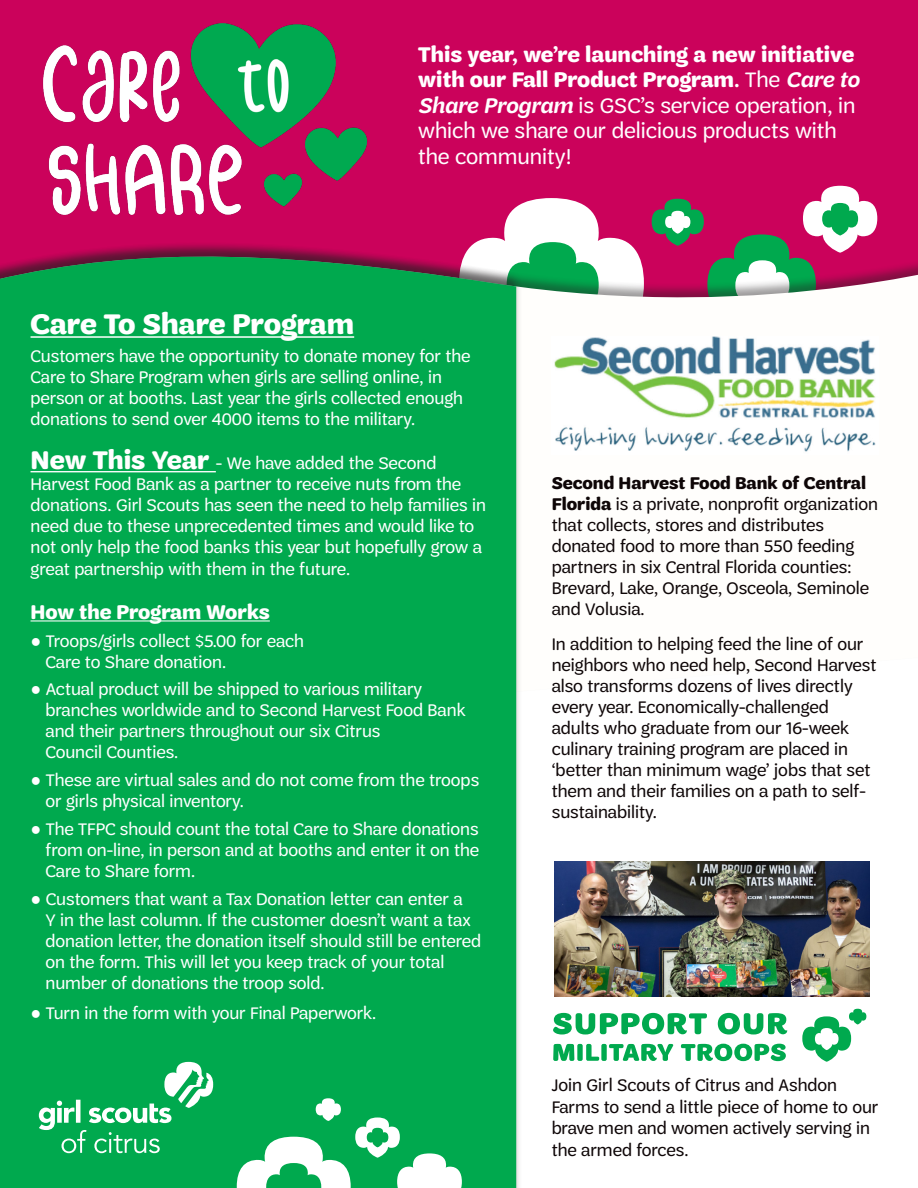
<style>
.page{position:relative;width:918px;height:1188px;background:#fff}
.page>*{position:absolute;margin:0;border:0;box-sizing:border-box;transform-origin:0 0}
.t1{font:700 30px "Trefoil Sans";letter-spacing:-.005em;color:#fff}
.t2{font:22.5px/25.5px "Trefoil Sans";color:#fff}
.t3{font:700 21px "Trefoil Sans";letter-spacing:-.005em;color:#fff}
.t4{font:18px/21.1px "Trefoil Sans";color:#fff}
.t5{font:18px/21px "Trefoil Sans";color:#0e0607}
.s1{font-weight:700}
.s2{font-weight:600}
.s3{font-weight:600;font-style:italic}
.s4{font-weight:700;font-size:27px}
.s5{font-family:"Century Gothic"}
</style>
<div class="page">
<div style="left:0;top:0;width:918px;height:356px;background:#cb025b"></div>
<svg style="left:476px;top:198px;width:151px;height:44px"></svg>
<svg style="left:523px;top:247px;width:395px;height:109px;background:#cad0c9"></svg>
<img style="left:42px;top:23px;width:326px;height:193px">
<div style="left:0;top:247px;width:516px;height:941px;background:#00a94e"></div>
<img style="left:554px;top:861px;width:316px;height:135px">
<svg style="left:39px;top:1062px;width:174px;height:91px;background:#2db86d"></svg>
<img style="left:552px;top:336px;width:327px;height:116px">
<svg style="left:237px;top:1098px;width:225px;height:90px"></svg>
<svg style="left:652px;top:186px;width:225px;height:152px"></svg>
<hr style="left:31px;top:336px;width:323px;height:2px;background:#fff">
<hr style="left:31px;top:471px;width:185px;height:1px;background:#fff">
<hr style="left:31px;top:620px;width:239px;height:1px;background:#fff">
<svg style="left:802px;top:1009px;width:64px;height:53px"></svg>
<svg style="left:553px;top:1044px;width:233px;height:17px"></svg>
<svg style="left:553px;top:1013px;width:235px;height:22px"></svg>
<p class="t2" style="left:418px;top:41px;width:443px"><span class="s1">This year, we’re launching a new initiative with our Fall Product Program</span><span class="s2">.</span> The <span class="s3">Care to Share Program</span> is GSC’s service operation, in which we share our delicious products with the community!</p>
<p class="t1" style="left:31px;top:307px;width:325px">Care To Share Program</p>
<p class="t4" style="left:31px;top:345px;width:442px">Customers have the opportunity to donate money for the Care to Share Program when girls are selling online, in person or at booths. Last year the girls collected enough donations to send over 4000 items to the military.</p>
<p class="t4" style="left:31px;top:453px;width:457px"><span class="s4">New This Year</span> - We have added the Second Harvest Food Bank as a partner to receive nuts from the donations. Girl Scouts has seen the need to help families in need due to these unprecedented times and would like to not only help the food banks this year but hopefully grow a great partnership with them in the future.</p>
<p class="t3" style="left:31px;top:600px;width:241px">How the Program Works</p>
<p class="t4" style="left:31px;top:630px;width:275px"><span class="s5">●</span> Troops/girls collect $5.00 for each</p>
<p class="t4" style="left:46px;top:651px;width:182px">Care to Share donation.</p>
<p class="t4" style="left:31px;top:679px;width:393px"><span class="s5">●</span> Actual product will be shipped to various military</p>
<p class="t4" style="left:46px;top:700px;width:421px">branches worldwide and to Second Harvest Food Bank</p>
<p class="t4" style="left:46px;top:721px;width:336px">and their partners throughout our six Citrus</p>
<p class="t4" style="left:46px;top:742px;width:134px">Council Counties.</p>
<p class="t4" style="left:31px;top:770px;width:450px"><span class="s5">●</span> These are virtual sales and do not come from the troops</p>
<p class="t4" style="left:46px;top:791px;width:200px">or girls physical inventory.</p>
<p class="t4" style="left:31px;top:818px;width:450px"><span class="s5">●</span> The TFPC should count the total Care to Share donations</p>
<p class="t4" style="left:46px;top:839px;width:435px">from on-line, in person and at booths and enter it on the</p>
<p class="t4" style="left:46px;top:860px;width:151px">Care to Share form.</p>
<p class="t4" style="left:31px;top:888px;width:434px"><span class="s5">●</span> Customers that want a Tax Donation letter can enter a</p>
<p class="t4" style="left:46px;top:909px;width:427px">Y in the last column. If the customer doesn’t want a tax</p>
<p class="t4" style="left:46px;top:930px;width:437px">donation letter, the donation itself should still be entered</p>
<p class="t4" style="left:46px;top:951px;width:400px">on the form. This will let you keep track of your total</p>
<p class="t4" style="left:46px;top:972px;width:281px">number of donations the troop sold.</p>
<p class="t4" style="left:31px;top:1003px;width:347px"><span class="s5">●</span> Turn in the form with your Final Paperwork.</p>
<p class="t5" style="left:552px;top:473px;width:328px"><span class="s1">Second Harvest Food Bank of Central Florida</span> is a private, nonprofit organization that collects, stores and distributes donated food to more than 550 feeding partners in six Central Florida counties:<br>Brevard, Lake, Orange, Osceola, Seminole and Volusia.</p>
<p class="t5" style="left:552px;top:633px;width:326px">In addition to helping feed the line of our neighbors who need help, Second Harvest also transforms dozens of lives directly every year. Economically-challenged adults who graduate from our 16-week culinary training program are placed in ‘better than minimum wage’ jobs that set them and their families on a path to self&shy;sustainability.</p>
<p class="t5" style="left:552px;top:1074px;width:328px;line-height:21.6px">Join Girl Scouts of Citrus and Ashdon Farms to send a little piece of home to our brave men and women actively serving in the armed forces.</p>
</div>
